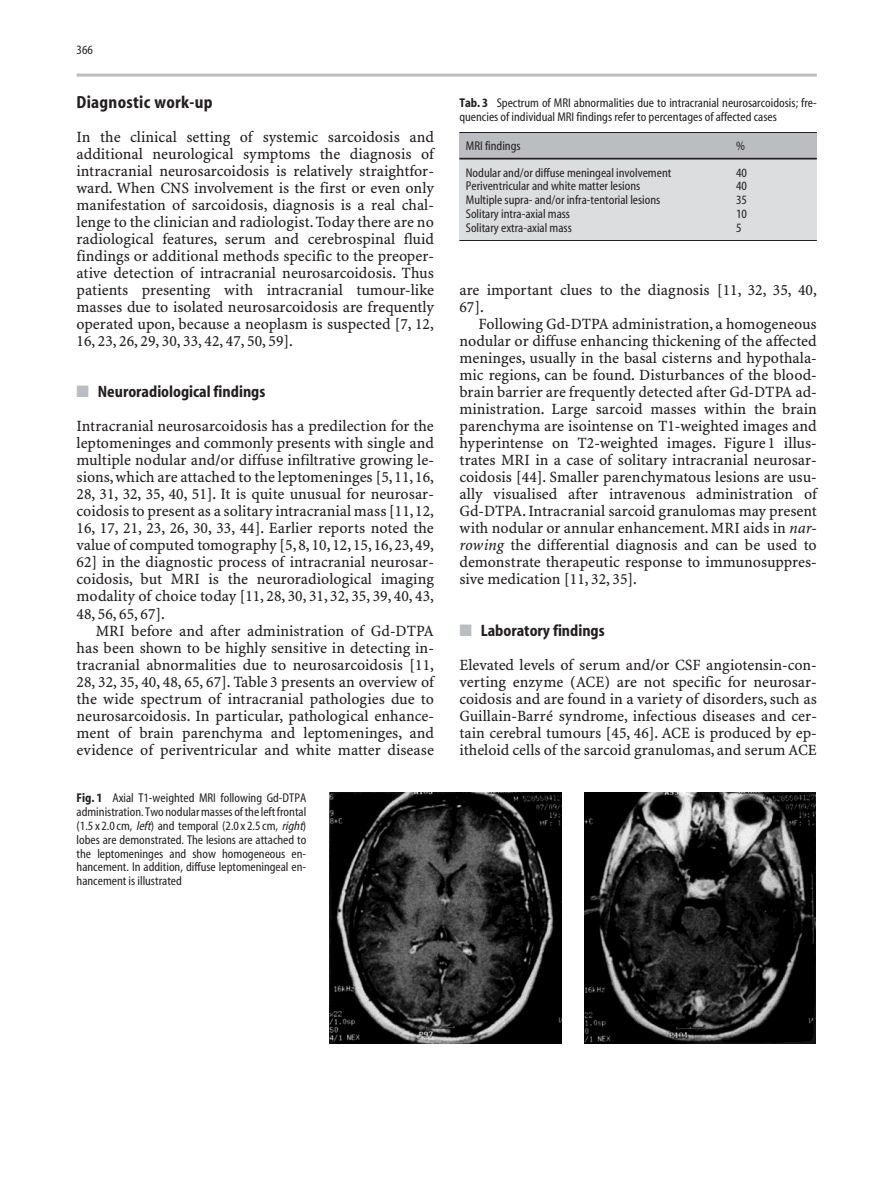
<style>
.page{position:relative;width:893px;height:1178px;background:#fff}
.page>*{position:absolute;margin:0;border:0;box-sizing:border-box;transform-origin:0 0}
.t1{font:17.7px "Myriad CB";letter-spacing:.015em;color:#231f20}
.t2{font:16.5px "Myriad CB";color:#231f20}
.t3{font:15.75px/17px "S Minion Plus Tab";color:#231f20;text-align:justify}
.t4{font:12.75px/13.8px "Myriad CR";color:#231f20}
.s1{color:#bcbdc0}
.s2{font-family:"Myriad CB"}
.s3{font-style:italic}
</style>
<div class="page">
<hr style="left:77px;top:74px;width:739px;height:3px;background:#bcbdc0">
<div style="left:459px;top:158px;width:357px;height:82px;background:#dcdddf"></div>
<div style="left:459px;top:132px;width:357px;height:26px;background:#bcbdc0"></div>
<hr style="left:459px;top:132px;width:357px;height:1px;background:#231f20">
<hr style="left:459px;top:158px;width:357px;height:1px;background:#231f20">
<hr style="left:459px;top:240px;width:357px;height:1px;background:#231f20">
<img style="left:330px;top:792px;width:231px;height:251px">
<img style="left:585px;top:792px;width:230px;height:251px">
<p class="t4" style="left:77px;top:44px;width:18px">366</p>
<p class="t1" style="left:77px;top:95px;width:137px">Diagnostic work-up</p>
<p class="t3" style="left:77px;top:130px;width:359px">In the clinical setting of systemic sarcoidosis and additional neurological symptoms the diagnosis of intracranial neurosarcoidosis is relatively straightfor&shy;ward. When CNS involvement is the first or even only manifestation of sarcoidosis, diagnosis is a real chal&shy;lenge to the clinician and radiologist. Today there are no radiological features, serum and cerebrospinal fluid findings or additional methods specific to the preoper&shy;ative detection of intracranial neurosarcoidosis. Thus patients presenting with intracranial tumour-like masses due to isolated neurosarcoidosis are frequently operated upon, because a neoplasm is suspected [7, 12, 16, 23, 26, 29, 30, 33, 42, 47, 50, 59].</p>
<p class="t2" style="left:77px;top:385px;width:190px"><span class="s1">■</span> Neuroradiological findings</p>
<p class="t3" style="left:77px;top:419px;width:359px">Intracranial neurosarcoidosis has a predilection for the leptomeninges and commonly presents with single and multiple nodular and/or diffuse infiltrative growing le&shy;sions, which are attached to the leptomeninges [5, 11, 16, 28, 31, 32, 35, 40, 51]. It is quite unusual for neurosar&shy;coidosis to present as a solitary intracranial mass [11,12, 16, 17, 21, 23, 26, 30, 33, 44]. Earlier reports noted the value of computed tomography [5, 8, 10, 12, 15, 16, 23, 49, 62] in the diagnostic process of intracranial neurosar&shy;coidosis, but MRI is the neuroradiological imaging modality of choice today [11, 28, 30, 31, 32, 35, 39, 40, 43, 48, 56, 65, 67].</p>
<p class="t3" style="left:77px;top:623px;width:359px;text-indent:19px">MRI before and after administration of Gd-DTPA has been shown to be highly sensitive in detecting in&shy;tracranial abnormalities due to neurosarcoidosis [11, 28, 32, 35, 40, 48, 65, 67]. Table 3 presents an overview of the wide spectrum of intracranial pathologies due to neurosarcoidosis. In particular, pathological enhance&shy;ment of brain parenchyma and leptomeninges, and evidence of periventricular and white matter disease</p>
<p class="t4" style="left:77px;top:792px;width:231px;text-align:justify"><span class="s2">Fig. 1</span> Axial T1-weighted MRI following Gd-DTPA administration. Two nodular masses of the left frontal (1.5 x 2.0 cm, <span class="s3">left</span>) and temporal (2.0 x 2.5 cm, <span class="s3">right</span>) lobes are demonstrated. The lesions are attached to the leptomeninges and show homogeneous en&shy;hancement. In addition, diffuse leptomeningeal en&shy;hancement is illustrated</p>
<p class="t4" style="left:459px;top:97px;width:359px"><span class="s2">Tab. 3</span> Spectrum of MRI abnormalities due to intracranial neurosarcoidosis; fre&shy;quencies of individual MRI findings refer to percentages of affected cases</p>
<p class="t4" style="left:466px;top:140px;width:56px">MRI findings</p>
<p class="t4" style="left:736px;top:140px;width:10px">%</p>
<p class="t4" style="left:466px;top:166px;width:207px">Nodular and/or diffuse meningeal involvement</p>
<p class="t4" style="left:736px;top:166px;width:12px">40</p>
<p class="t4" style="left:466px;top:180px;width:176px">Periventricular and white matter lesions</p>
<p class="t4" style="left:736px;top:180px;width:12px">40</p>
<p class="t4" style="left:466px;top:194px;width:196px">Multiple supra- and/or infra-tentorial lesions</p>
<p class="t4" style="left:736px;top:194px;width:12px">35</p>
<p class="t4" style="left:466px;top:208px;width:106px">Solitary intra-axial mass</p>
<p class="t4" style="left:736px;top:208px;width:12px">10</p>
<p class="t4" style="left:466px;top:222px;width:107px">Solitary extra-axial mass</p>
<p class="t4" style="left:736px;top:222px;width:7px">5</p>
<p class="t3" style="left:459px;top:283px;width:359px">are important clues to the diagnosis [11, 32, 35, 40,<br>67].</p>
<p class="t3" style="left:459px;top:317px;width:359px;text-indent:19px">Following Gd-DTPA administration, a homogeneous nodular or diffuse enhancing thickening of the affected meninges, usually in the basal cisterns and hypothala&shy;mic regions, can be found. Disturbances of the blood&shy;brain barrier are frequently detected after Gd-DTPA ad&shy;ministration. Large sarcoid masses within the brain parenchyma are isointense on T1-weighted images and hyperintense on T2-weighted images. Figure 1 illus&shy;trates MRI in a case of solitary intracranial neurosar&shy;coidosis [44]. Smaller parenchymatous lesions are usu&shy;ally visualised after intravenous administration of Gd-DTPA. Intracranial sarcoid granulomas may present with nodular or annular enhancement. MRI aids in <span class="s3">nar&shy;rowing</span> the differential diagnosis and can be used to demonstrate therapeutic response to immunosuppres&shy;sive medication [11, 32, 35].</p>
<p class="t2" style="left:459px;top:624px;width:147px"><span class="s1">■</span> Laboratory findings</p>
<p class="t3" style="left:459px;top:657px;width:359px">Elevated levels of serum and/or CSF angiotensin-con&shy;verting enzyme (ACE) are not specific for neurosar&shy;coidosis and are found in a variety of disorders, such as Guillain-Barré syndrome, infectious diseases and cer&shy;tain cerebral tumours [45, 46]. ACE is produced by ep&shy;itheloid cells of the sarcoid granulomas, and serum ACE</p>
</div>
